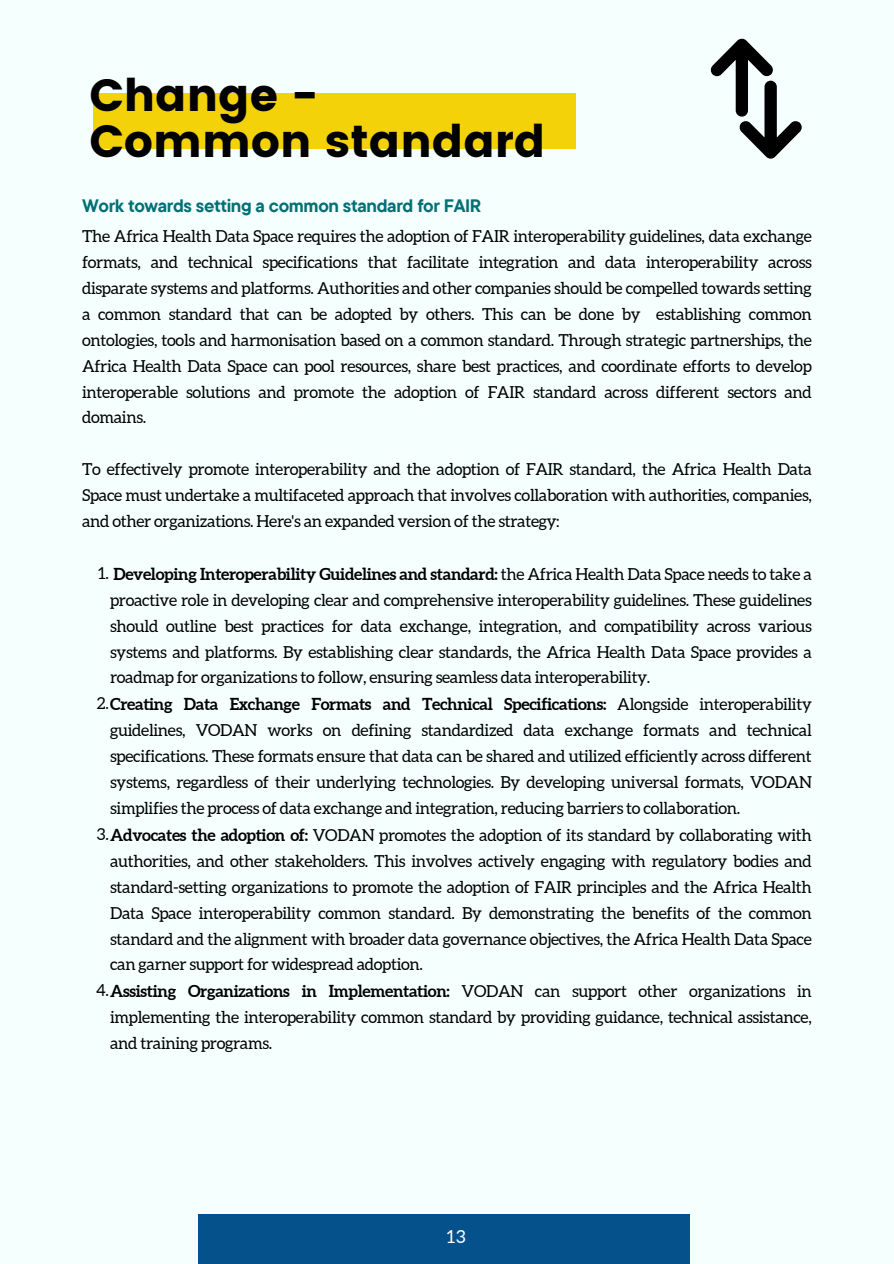
<style>
.page{position:relative;width:894px;height:1264px;background:#fff}
.page>*{position:absolute;margin:0;border:0;box-sizing:border-box;transform-origin:0 0}
.t1{font:45px/46.2px "Poppins";color:#000}
.t2{font:700 18px "TT Commons Pro";letter-spacing:-.02em;color:#007074}
.t3{font:18px "Aleo";color:#fff}
.t4{font:16.5px/25.8px "Aleo";letter-spacing:-.02em;color:#000;text-align:justify}
.s1{font-weight:700}
</style>
<div class="page">
<div style="left:0;top:0;width:893px;height:1263px;background:#f5fffe"></div>
<div style="left:94px;top:94px;width:481px;height:55px;background:#f3d209"></div>
<div style="left:199px;top:1214px;width:490px;height:49px;background:#05518c"></div>
<svg style="left:710px;top:38px;width:92px;height:121px"></svg>
<p class="t1" style="left:89px;top:72px;width:457px">Change -<br>Common standard</p>
<h1 class="t2" style="left:82px;top:193px;width:400px">Work towards setting a common standard for FAIR</h1>
<p class="t4" style="left:82px;top:223px;width:731px">The Africa Health Data Space requires the adoption of FAIR interoperability guidelines, data exchange formats, and technical specifications that facilitate integration and data interoperability across disparate systems and platforms. Authorities and other companies should be compelled towards setting a common standard that can be adopted by others. This can be done by establishing common ontologies, tools and harmonisation based on a common standard. Through strategic partnerships, the Africa Health Data Space can pool resources, share best practices, and coordinate efforts to develop interoperable solutions and promote the adoption of FAIR standard across different sectors and domains.</p>
<h2 class="t4" style="left:82px;top:456px;width:731px">To effectively promote interoperability and the adoption of FAIR standard, the Africa Health Data Space must undertake a multifaceted approach that involves collaboration with authorities, companies, and other organizations. Here's an expanded version of the strategy:</h2>
<p class="t4" style="left:110px;top:561px;width:703px;text-indent:-12px">1. <span class="s1">Developing Interoperability Guidelines and standard:</span> the Africa Health Data Space needs to take a proactive role in developing clear and comprehensive interoperability guidelines. These guidelines should outline best practices for data exchange, integration, and compatibility across various systems and platforms. By establishing clear standards, the Africa Health Data Space provides a roadmap for organizations to follow, ensuring seamless data interoperability.</p>
<p class="t4" style="left:110px;top:691px;width:703px;text-indent:-13px">2.<span class="s1">Creating Data Exchange Formats and Technical Specifications:</span> Alongside interoperability guidelines, VODAN works on defining standardized data exchange formats and technical specifications. These formats ensure that data can be shared and utilized efficiently across different systems, regardless of their underlying technologies. By developing universal formats, VODAN simplifies the process of data exchange and integration, reducing barriers to collaboration.</p>
<p class="t4" style="left:110px;top:822px;width:703px;text-indent:-13px">3.<span class="s1">Advocates the adoption of:</span> VODAN promotes the adoption of its standard by collaborating with authorities, and other stakeholders. This involves actively engaging with regulatory bodies and standard-setting organizations to promote the adoption of FAIR principles and the Africa Health Data Space interoperability common standard. By demonstrating the benefits of the common standard and the alignment with broader data governance objectives, the Africa Health Data Space can garner support for widespread adoption.</p>
<p class="t4" style="left:110px;top:978px;width:703px;text-indent:-14px">4.<span class="s1">Assisting Organizations in Implementation:</span> VODAN can support other organizations in implementing the interoperability common standard by providing guidance, technical assistance, and training programs.</p>
<p class="t3" style="left:446px;top:1226px;width:20px">13</p>
</div>
